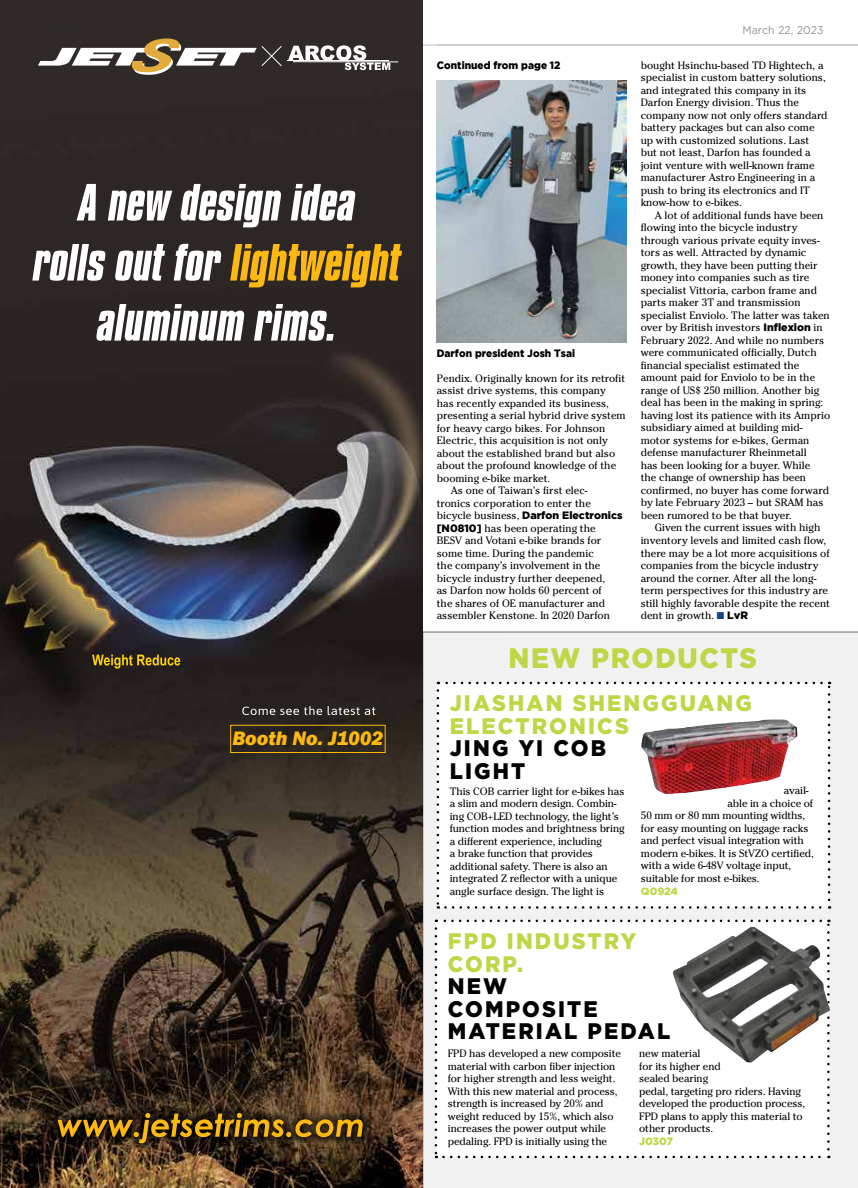
<style>
.page{position:relative;width:858px;height:1188px;background:#fff}
.page>*{position:absolute;margin:0;border:0;box-sizing:border-box;transform-origin:0 0}
.t1{font:900 28.12px "Gotham";letter-spacing:.06em;color:#bed747;scale:.95 1}
.t2{font:900 22.5px/22.5px "Gotham";letter-spacing:.1em;color:#bed747;scale:.95 1}
.t3{font:900 22.5px/22.5px "Gotham";letter-spacing:.1em;color:#000;scale:.95 1}
.t4{font:italic 800 20px "Franklin Gothic";color:#fdb812}
.t5{font:11.25px "Gotham";letter-spacing:.005em;color:#939598;scale:.95 1}
.t6{font:10.62px/12.5px "Cheltenham Std";color:#000}
.t7{font:900 10.62px "Gotham";letter-spacing:.005em;color:#000;scale:.95 1}
.t8{font:900 10.62px "Gotham";letter-spacing:.005em;color:#000}
.t9{font:900 10.62px "Gotham";letter-spacing:-.015em;color:#bed747}
.s1{font-family:"Cheltenham Std";font-weight:400}
.s2{font-family:"Gotham";font-weight:900}
.s3{color:#0d4689}
</style>
<div class="page">
<div style="left:422px;top:631px;width:435px;height:556px;background:#f1f1f2"></div>
<hr style="left:0;top:45px;width:857px;height:1px;background:#bcbec0">
<img style="left:436px;top:80px;width:190px;height:262px">
<div style="left:438px;top:682px;width:391px;height:225px;background:#fff"></div>
<svg style="left:436px;top:690px;width:3px;height:218px"></svg>
<svg style="left:445px;top:905px;width:385px;height:3px"></svg>
<svg style="left:827px;top:681px;width:3px;height:218px"></svg>
<svg style="left:438px;top:681px;width:383px;height:3px"></svg>
<img style="left:641px;top:719px;width:156px;height:75px">
<div style="left:436px;top:920px;width:392px;height:236px;background:#fff"></div>
<svg style="left:434px;top:928px;width:3px;height:229px"></svg>
<svg style="left:443px;top:1155px;width:386px;height:2px"></svg>
<svg style="left:827px;top:919px;width:2px;height:229px"></svg>
<svg style="left:436px;top:919px;width:384px;height:2px"></svg>
<img style="left:672px;top:926px;width:157px;height:136px">
<img style="left:0;top:0;width:422px;height:1187px">
<svg style="left:77px;top:184px;width:19px;height:36px"></svg>
<svg style="left:108px;top:190px;width:64px;height:30px"></svg>
<svg style="left:180px;top:184px;width:101px;height:43px"></svg>
<svg style="left:291px;top:184px;width:64px;height:36px"></svg>
<svg style="left:32px;top:244px;width:73px;height:36px"></svg>
<svg style="left:115px;top:244px;width:50px;height:36px"></svg>
<svg style="left:174px;top:244px;width:47px;height:36px"></svg>
<svg style="left:230px;top:244px;width:172px;height:43px;background:#9c751a"></svg>
<svg style="left:96px;top:304px;width:148px;height:36px"></svg>
<svg style="left:254px;top:304px;width:79px;height:36px"></svg>
<svg style="left:242px;top:706px;width:133px;height:8px"></svg>
<div style="left:230px;top:725px;width:155px;height:27px;border:1px solid #fdb812"></div>
<svg style="left:92px;top:654px;width:88px;height:14px"></svg>
<img style="left:48px;top:1102px;width:325px;height:51px">
<img style="left:52px;top:1106px;width:316px;height:42px">
<svg style="left:58px;top:1112px;width:305px;height:30px;background:#644912"></svg>
<svg style="left:38px;top:38px;width:352px;height:37px"></svg>
<h3 class="t4" style="left:232px;top:725px;width:152px">Booth No. J1002</h3>
<p class="t7" style="left:437px;top:59px;width:132px">Continued from page 12</p>
<p class="t7" style="left:437px;top:346px;width:147px">Darfon president Josh Tsai</p>
<p class="t6" style="left:437px;top:371px;width:190px">Pendix. Originally known for its retrofit</p>
<p class="t6" style="left:437px;top:384px;width:170px">assist drive systems, this company</p>
<p class="t6" style="left:437px;top:396px;width:174px">has recently expanded its business,</p>
<p class="t6" style="left:437px;top:409px;width:190px">presenting a serial hybrid drive system</p>
<p class="t6" style="left:437px;top:421px;width:170px">for heavy cargo bikes. For Johnson</p>
<p class="t6" style="left:437px;top:434px;width:172px">Electric, this acquisition is not only</p>
<p class="t6" style="left:437px;top:446px;width:180px">about the established brand but also</p>
<p class="t6" style="left:437px;top:459px;width:181px">about the profound knowledge of the</p>
<p class="t6" style="left:437px;top:471px;width:115px">booming e-bike market.</p>
<p class="t6" style="left:451px;top:484px;width:138px">As one of Taiwan’s first elec-</p>
<p class="t6" style="left:437px;top:496px;width:156px">tronics corporation to enter the</p>
<p class="t8" style="left:437px;top:509px;width:187px"><span class="s1">bicycle business,</span> Darfon Electronics</p>
<p class="t6" style="left:437px;top:521px;width:174px"><span class="s2">[N0810]</span> has been operating the BESV and Votani e-bike brands for some time. During the pandemic the company’s involvement in the bicycle industry further deepened, as Darfon now holds 60 percent of the shares of OE manufacturer and assembler Kenstone. In 2020 Darfon</p>
<p class="t5" style="left:742px;top:22px;width:87px">March 22, 2023</p>
<p class="t6" style="left:640px;top:59px;width:188px">bought Hsinchu-based TD Hightech, a specialist in custom battery solutions, and integrated this company in its Darfon Energy division. Thus the company now not only offers standard battery packages but can also come up with customized solutions. Last but not least, Darfon has founded a joint venture with well-known frame manufacturer Astro Engineering in a push to bring its electronics and IT know-how to e-bikes.</p>
<p class="t6" style="left:640px;top:209px;width:191px;text-indent:14px">A lot of additional funds have been flowing into the bicycle industry through various private equity inves&shy;tors as well. Attracted by dynamic growth, they have been putting their money into companies such as tire specialist Vittoria, carbon frame and parts maker 3T and transmission specialist Enviolo. The latter was taken over by British investors <span class="s2">Inflexion</span> in February 2022. And while no numbers were communicated officially, Dutch financial specialist estimated the amount paid for Enviolo to be in the range of US$ 250 million. Another big deal has been in the making in spring: having lost its patience with its Amprio subsidiary aimed at building mid&shy;motor systems for e-bikes, German defense manufacturer Rheinmetall<br>has been looking for a buyer. While<br>the change of ownership has been confirmed, no buyer has come forward by late February 2023 – but SRAM has been rumored to be that buyer.</p>
<p class="t6" style="left:640px;top:521px;width:191px;text-indent:14px">Given the current issues with high inventory levels and limited cash flow, there may be a lot more acquisitions of companies from the bicycle industry around the corner. After all the long&shy;term perspectives for this industry are still highly favorable despite the recent dent in growth. <span class="s3">■</span> <span class="s2">LvR</span></p>
<h1 class="t1" style="left:508px;top:642px;width:263px">NEW PRODUCTS</h1>
<h2 class="t2" style="left:450px;top:691px;width:319px">JIASHAN SHENGGUANG<br>ELECTRONICS</h2>
<h2 class="t3" style="left:450px;top:736px;width:166px">JING YI COB<br>LIGHT</h2>
<p class="t6" style="left:450px;top:784px;width:176px">This COB carrier light for e-bikes has a slim and modern design. Combin&shy;ing COB+LED technology, the light’s function modes and brightness bring a different experience, including<br>a brake function that provides additional safety. There is also an integrated Z reflector with a unique angle surface design. The light is</p>
<p class="t6" style="left:783px;top:784px;width:26px">avail-</p>
<p class="t6" style="left:727px;top:796px;width:87px">able in a choice of</p>
<p class="t6" style="left:641px;top:809px;width:166px">50 mm or 80 mm mounting widths,</p>
<p class="t6" style="left:641px;top:821px;width:169px">for easy mounting on luggage racks</p>
<p class="t6" style="left:641px;top:834px;width:164px">and perfect visual integration with</p>
<p class="t6" style="left:641px;top:846px;width:174px">modern e-bikes. It is StVZO certified,</p>
<p class="t6" style="left:641px;top:859px;width:152px">with a wide 6-48V voltage input,</p>
<p class="t6" style="left:641px;top:871px;width:120px">suitable for most e-bikes.</p>
<p class="t9" style="left:641px;top:884px;width:38px">Q0924</p>
<h2 class="t2" style="left:448px;top:929px;width:200px">FPD INDUSTRY<br>CORP.</h2>
<h2 class="t3" style="left:448px;top:974px;width:236px">NEW<br>COMPOSITE<br>MATERIAL PEDAL</h2>
<p class="t6" style="left:448px;top:1046px;width:175px">FPD has developed a new composite material with carbon fiber injection for higher strength and less weight.<br>With this new material and process, strength is increased by 20% and weight reduced by 15%, which also increases the power output while pedaling. FPD is initially using the</p>
<p class="t6" style="left:639px;top:1046px;width:167px">new material<br>for its higher end<br>sealed bearing<br>pedal, targeting pro riders. Having developed the production process,<br>FPD plans to apply this material to other products.</p>
<p class="t9" style="left:639px;top:1134px;width:35px">J0307</p>
</div>
